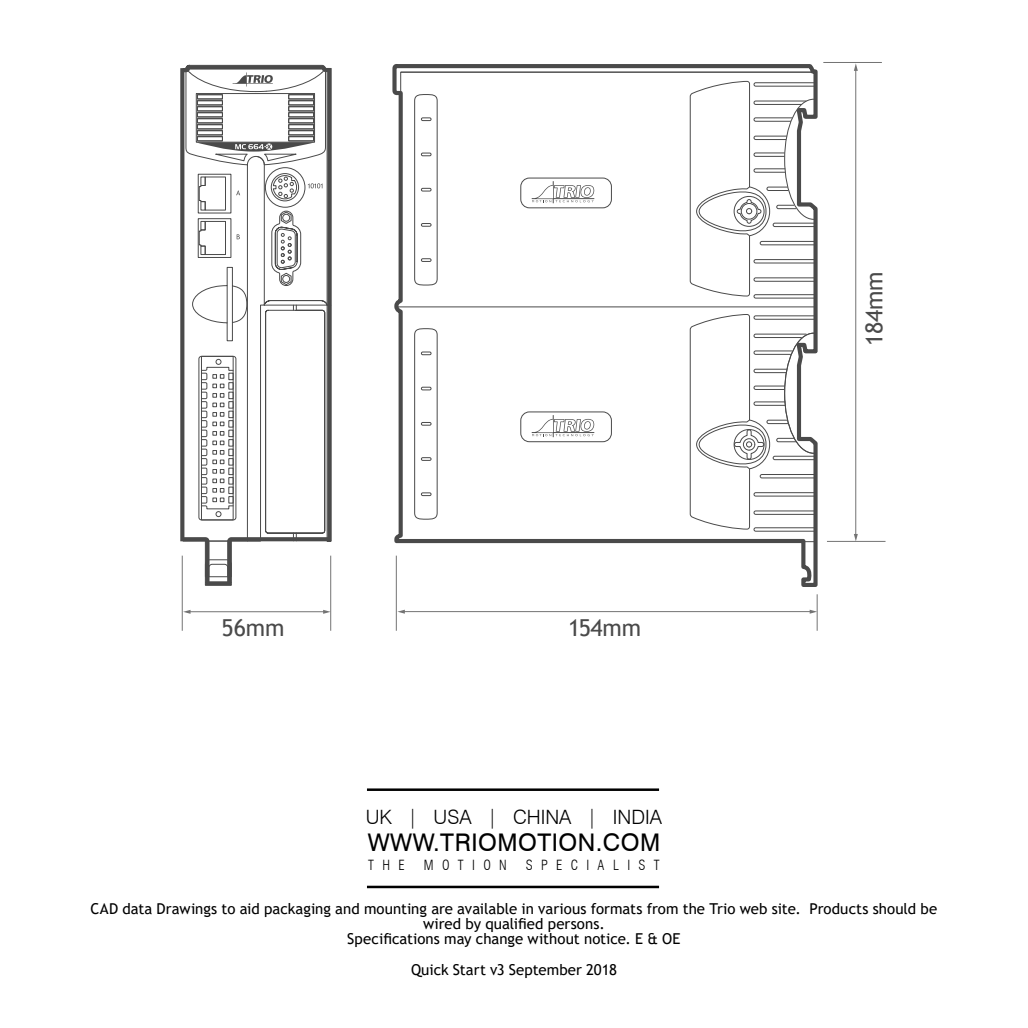
<style>
.page{position:relative;width:1028px;height:1028px;background:#fff}
.page>*{position:absolute;margin:0;border:0;box-sizing:border-box;transform-origin:0 0}
.t1{font:24.25px "Swiss 721 BT";letter-spacing:.02em;color:#000}
.t2{font:23.25px "Trebuchet MS";letter-spacing:-.01em;color:#4a4a4a}
.t3{font:300 19.75px "Swiss 721 BT";color:#000}
.t4{font:15px/15px "Trebuchet MS";color:#000;text-align:center}
.t5{font:300 condensed 13.75px "Swiss 721 BT";letter-spacing:.61em;color:#000}
</style>
<div class="page">
<hr style="left:367px;top:885px;width:292px;height:3px;background:#000">
<hr style="left:367px;top:788px;width:292px;height:3px;background:#000">
<svg style="left:180px;top:68px;width:50px;height:517px"></svg>
<svg style="left:392px;top:64px;width:426px;height:525px"></svg>
<div style="left:205px;top:540px;width:27px;height:45px;border:1px solid #4a4a4a"></div>
<svg style="left:398px;top:299px;width:418px;height:243px"></svg>
<svg style="left:414px;top:328px;width:24px;height:192px"></svg>
<hr style="left:396px;top:306px;width:419px;height:1px;background:#4a4a4a">
<svg style="left:802px;top:540px;width:14px;height:46px"></svg>
<svg style="left:531px;top:415px;width:63px;height:22px"></svg>
<div style="left:520px;top:411px;width:92px;height:31px;border:1px solid #4a4a4a;border-radius:9px"></div>
<svg style="left:394px;top:66px;width:422px;height:233px"></svg>
<svg style="left:689px;top:314px;width:127px;height:218px"></svg>
<svg style="left:205px;top:559px;width:27px;height:24px"></svg>
<svg style="left:182px;top:65px;width:149px;height:477px"></svg>
<hr style="left:823px;top:62px;width:59px;height:1px;background:#737373">
<hr style="left:827px;top:541px;width:58px;height:1px;background:#737373">
<hr style="left:855px;top:69px;width:1px;height:466px;background:#737373">
<svg style="left:854px;top:63px;width:3px;height:8px"></svg>
<svg style="left:853px;top:534px;width:4px;height:7px"></svg>
<hr style="left:816px;top:594px;width:1px;height:36px;background:#737373">
<hr style="left:189px;top:611px;width:135px;height:1px;background:#737373">
<svg style="left:323px;top:610px;width:7px;height:4px"></svg>
<svg style="left:183px;top:610px;width:7px;height:4px"></svg>
<hr style="left:330px;top:555px;width:1px;height:75px;background:#737373">
<hr style="left:182px;top:555px;width:1px;height:75px;background:#737373">
<hr style="left:396px;top:555px;width:1px;height:75px;background:#737373">
<hr style="left:403px;top:611px;width:408px;height:1px;background:#737373">
<svg style="left:809px;top:609px;width:8px;height:4px"></svg>
<svg style="left:397px;top:609px;width:8px;height:4px"></svg>
<h2 class="t2" style="left:221px;top:613px;width:64px">56mm</h2>
<h2 class="t2" style="left:568px;top:613px;width:75px">154mm</h2>
<h2 class="t2" style="left:859px;top:346px;width:76px;rotate:-90deg">184mm</h2>
<h3 class="t3" style="left:366px;top:804px;width:298px">UK | USA | CHINA | INDIA</h3>
<h1 class="t1" style="left:368px;top:827px;width:294px">WWW.TRIOMOTION.COM</h1>
<p class="t5" style="left:368px;top:856px;width:38px">THE</p>
<p class="t5" style="left:424px;top:856px;width:84px">MOTION</p>
<p class="t5" style="left:526px;top:856px;width:135px">SPECIALIST</p>
<p class="t4" style="left:91px;top:901px;width:848px">CAD data Drawings to aid packaging and mounting are available in various formats from the Trio web site. Products should be wired by qualified persons.<br>Specifications may change without notice. E &amp; OE</p>
<p class="t4" style="left:411px;top:962px;width:207px">Quick Start v3 September 2018</p>
</div>
